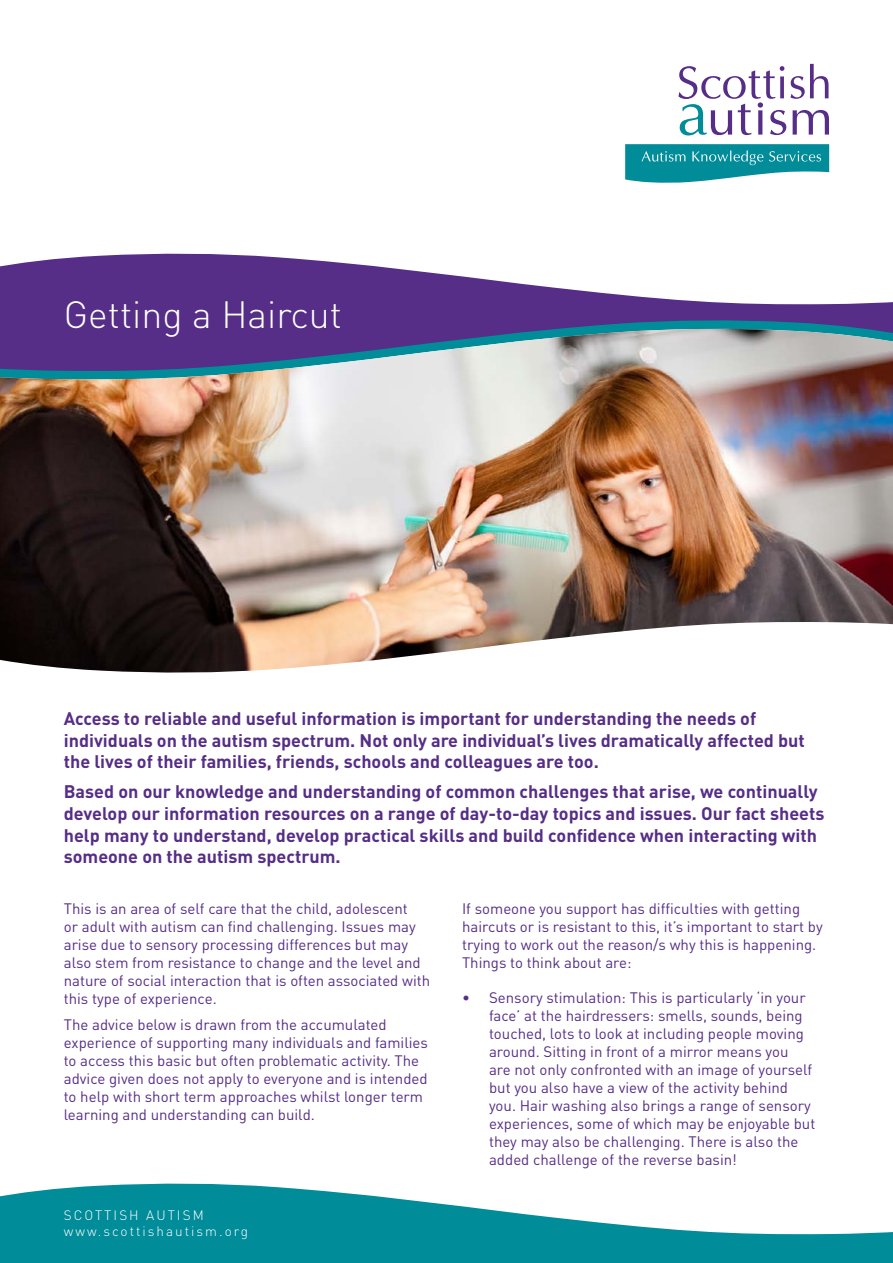
<style>
.page{position:relative;width:893px;height:1263px;background:#fff}
.page>*{position:absolute;margin:0;border:0;box-sizing:border-box;transform-origin:0 0}
.t1{font:300 37.5px "DIN";color:#fff}
.t2{font:700 18px/21.6px "DIN";color:#562d87}
.t3{font:15px/18px "DIN";color:#562d87}
.t4{font:300 13.5px/16.2px "DIN";letter-spacing:.15em;color:#fff}
</style>
<div class="page">
<svg style="left:0;top:253px;width:893px;height:66px;fill:#562d87"></svg>
<svg style="left:0;top:319px;width:893px;height:9px;fill:#562d87"></svg>
<img style="left:0;top:329px;width:893px;height:344px">
<svg style="left:0;top:1183px;width:893px;height:80px;fill:#008c99"></svg>
<svg style="left:678px;top:64px;width:151px;height:71px"></svg>
<svg style="left:625px;top:144px;width:204px;height:39px"></svg>
<h1 class="t1" style="left:64px;top:291px;width:280px">Getting a Haircut</h1>
<p class="t2" style="left:64px;top:707px;width:743px">Access to reliable and useful information is important for understanding the needs of individuals on the autism spectrum. Not only are individual’s lives dramatically affected but the lives of their families, friends, schools and colleagues are too.</p>
<p class="t2" style="left:64px;top:780px;width:762px">Based on our knowledge and understanding of common challenges that arise, we continually develop our information resources on a range of day-to-day topics and issues. Our fact sheets help many to understand, develop practical skills and build confidence when interacting with someone on the autism spectrum.</p>
<p class="t3" style="left:64px;top:899px;width:368px">This is an area of self care that the child, adolescent<br>or adult with autism can find challenging. Issues may arise due to sensory processing differences but may also stem from resistance to change and the level and nature of social interaction that is often associated with this type of experience.</p>
<p class="t3" style="left:64px;top:1015px;width:366px">The advice below is drawn from the accumulated experience of supporting many individuals and families to access this basic but often problematic activity. The advice given does not apply to everyone and is intended to help with short term approaches whilst longer term learning and understanding can build.</p>
<p class="t4" style="left:64px;top:1207px;width:186px">SCOTTISH AUTISM www.scottishautism.org</p>
<p class="t3" style="left:462px;top:899px;width:362px">If someone you support has difficulties with getting haircuts or is resistant to this, it’s important to start by trying to work out the reason/s why this is happening.<br>Things to think about are:</p>
<p class="t3" style="left:489px;top:988px;width:328px;text-indent:-27px">• Sensory stimulation: This is particularly ‘in your face’ at the hairdressers: smells, sounds, being touched, lots to look at including people moving around. Sitting in front of a mirror means you<br>are not only confronted with an image of yourself but you also have a view of the activity behind you. Hair washing also brings a range of sensory experiences, some of which may be enjoyable but they may also be challenging. There is also the added challenge of the reverse basin!</p>
</div>
